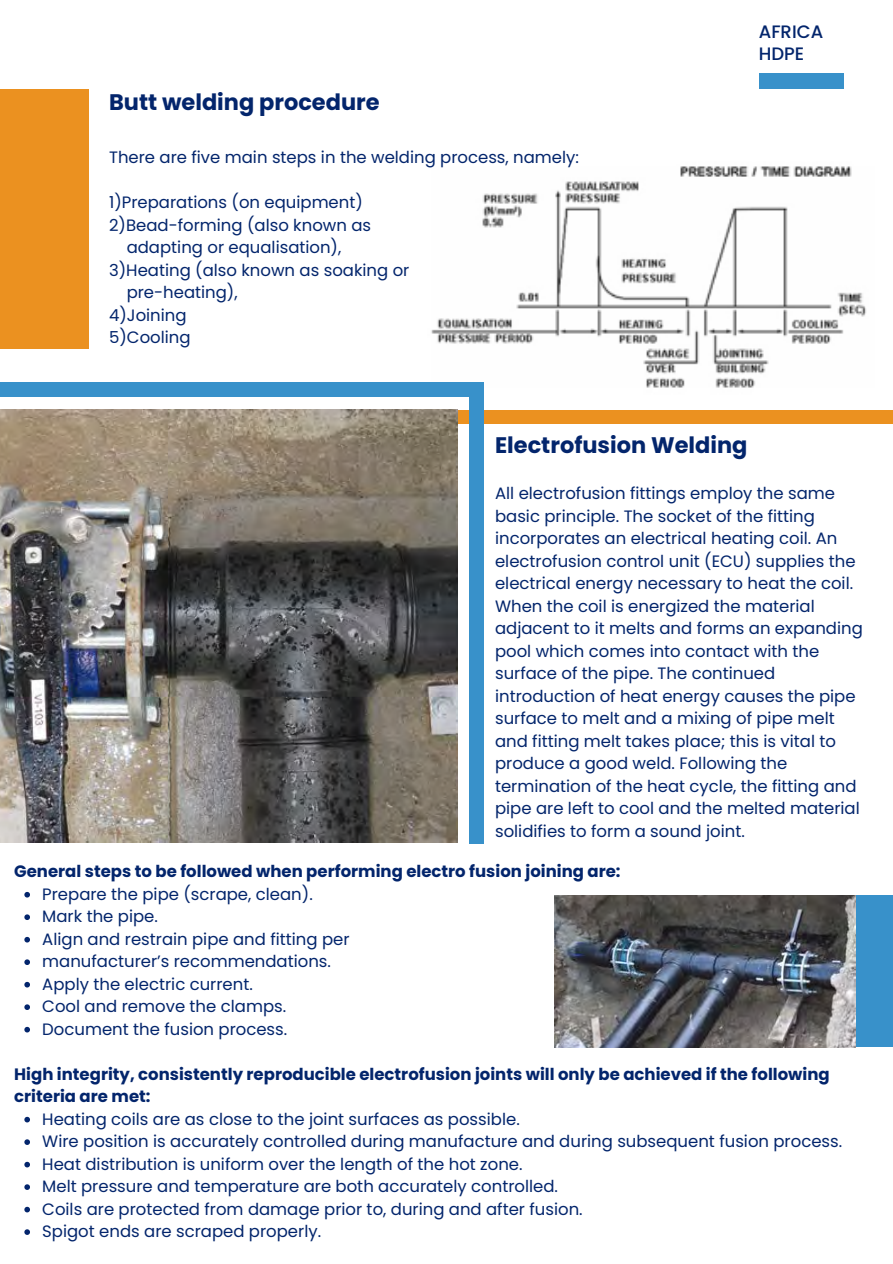
<style>
.page{position:relative;width:893px;height:1264px;background:#fff}
.page>*{position:absolute;margin:0;border:0;box-sizing:border-box;transform-origin:0 0}
.t1{font:700 22.5px "Poppins";color:#03256c}
.t2{font:500 18px "Poppins";color:#03256c}
.t3{font:16.5px/22.5px "Poppins";color:#03256c}
.t4{font:700 16.5px/22.5px "Poppins";color:#03256c}
</style>
<div class="page">
<div style="left:0;top:89px;width:89px;height:260px;background:#eb9120"></div>
<div style="left:758px;top:73px;width:85px;height:16px;background:#3891ca"></div>
<div style="left:287px;top:410px;width:605px;height:13px;background:#eb9120"></div>
<img style="left:427px;top:166px;width:439px;height:234px">
<div style="left:0;top:382px;width:483px;height:14px;background:#3891ca"></div>
<div style="left:469px;top:382px;width:14px;height:461px;background:#3891ca"></div>
<div style="left:770px;top:895px;width:122px;height:151px;background:#3891ca"></div>
<img style="left:554px;top:895px;width:301px;height:152px">
<img style="left:0;top:410px;width:457px;height:432px">
<svg style="left:24px;top:891px;width:6px;height:6px"></svg>
<svg style="left:24px;top:914px;width:6px;height:6px"></svg>
<svg style="left:24px;top:936px;width:6px;height:6px"></svg>
<svg style="left:24px;top:959px;width:6px;height:6px"></svg>
<svg style="left:24px;top:981px;width:6px;height:6px"></svg>
<svg style="left:24px;top:1004px;width:6px;height:6px"></svg>
<svg style="left:24px;top:1026px;width:6px;height:6px"></svg>
<svg style="left:24px;top:1116px;width:6px;height:6px"></svg>
<svg style="left:24px;top:1139px;width:6px;height:5px"></svg>
<svg style="left:24px;top:1161px;width:6px;height:6px"></svg>
<svg style="left:24px;top:1184px;width:6px;height:5px"></svg>
<svg style="left:24px;top:1206px;width:6px;height:6px"></svg>
<svg style="left:24px;top:1229px;width:6px;height:5px"></svg>
<p class="t1" style="left:109px;top:86px;width:272px">Butt welding procedure</p>
<p class="t3" style="left:109px;top:146px;width:471px">There are five main steps in the welding process, namely:</p>
<p class="t3" style="left:109px;top:191px;width:255px">1)Preparations (on equipment)</p>
<p class="t3" style="left:109px;top:214px;width:263px">2)Bead-forming (also known as</p>
<p class="t3" style="left:127px;top:236px;width:216px">adapting or equalisation),</p>
<p class="t3" style="left:109px;top:259px;width:302px">3)Heating (also known as soaking or</p>
<p class="t3" style="left:127px;top:281px;width:112px">pre-heating),</p>
<p class="t3" style="left:109px;top:304px;width:79px">4)Joining</p>
<p class="t3" style="left:109px;top:326px;width:83px">5)Cooling</p>
<p class="t2" style="left:758px;top:20px;width:66px">AFRICA</p>
<p class="t2" style="left:758px;top:41px;width:47px">HDPE</p>
<p class="t1" style="left:495px;top:429px;width:254px">Electrofusion Welding</p>
<p class="t3" style="left:495px;top:482px;width:369px">All electrofusion fittings employ the same basic principle. The socket of the fitting incorporates an electrical heating coil. An electrofusion control unit (ECU) supplies the electrical energy necessary to heat the coil.<br>When the coil is energized the material adjacent to it melts and forms an expanding pool which comes into contact with the surface of the pipe. The continued introduction of heat energy causes the pipe surface to melt and a mixing of pipe melt and fitting melt takes place; this is vital to produce a good weld. Following the termination of the heat cycle, the fitting and pipe are left to cool and the melted material solidifies to form a sound joint.</p>
<p class="t4" style="left:14px;top:860px;width:607px">General steps to be followed when performing electro fusion joining are:</p>
<p class="t3" style="left:42px;top:882px;width:272px">Prepare the pipe (scrape, clean).</p>
<p class="t3" style="left:42px;top:905px;width:117px">Mark the pipe.</p>
<p class="t3" style="left:42px;top:927px;width:309px">Align and restrain pipe and fitting per</p>
<p class="t3" style="left:42px;top:950px;width:290px">manufacturer’s recommendations.</p>
<p class="t3" style="left:42px;top:972px;width:212px">Apply the electric current.</p>
<p class="t3" style="left:42px;top:995px;width:245px">Cool and remove the clamps.</p>
<p class="t3" style="left:42px;top:1017px;width:246px">Document the fusion process.</p>
<p class="t4" style="left:14px;top:1062px;width:817px">High integrity, consistently reproducible electrofusion joints will only be achieved if the following criteria are met:</p>
<p class="t3" style="left:42px;top:1107px;width:479px">Heating coils are as close to the joint surfaces as possible.</p>
<p class="t3" style="left:42px;top:1130px;width:801px">Wire position is accurately controlled during manufacture and during subsequent fusion process.</p>
<p class="t3" style="left:42px;top:1152px;width:481px">Heat distribution is uniform over the length of the hot zone.</p>
<p class="t3" style="left:42px;top:1175px;width:517px">Melt pressure and temperature are both accurately controlled.</p>
<p class="t3" style="left:42px;top:1197px;width:542px">Coils are protected from damage prior to, during and after fusion.</p>
<p class="t3" style="left:42px;top:1220px;width:280px">Spigot ends are scraped properly.</p>
</div>
